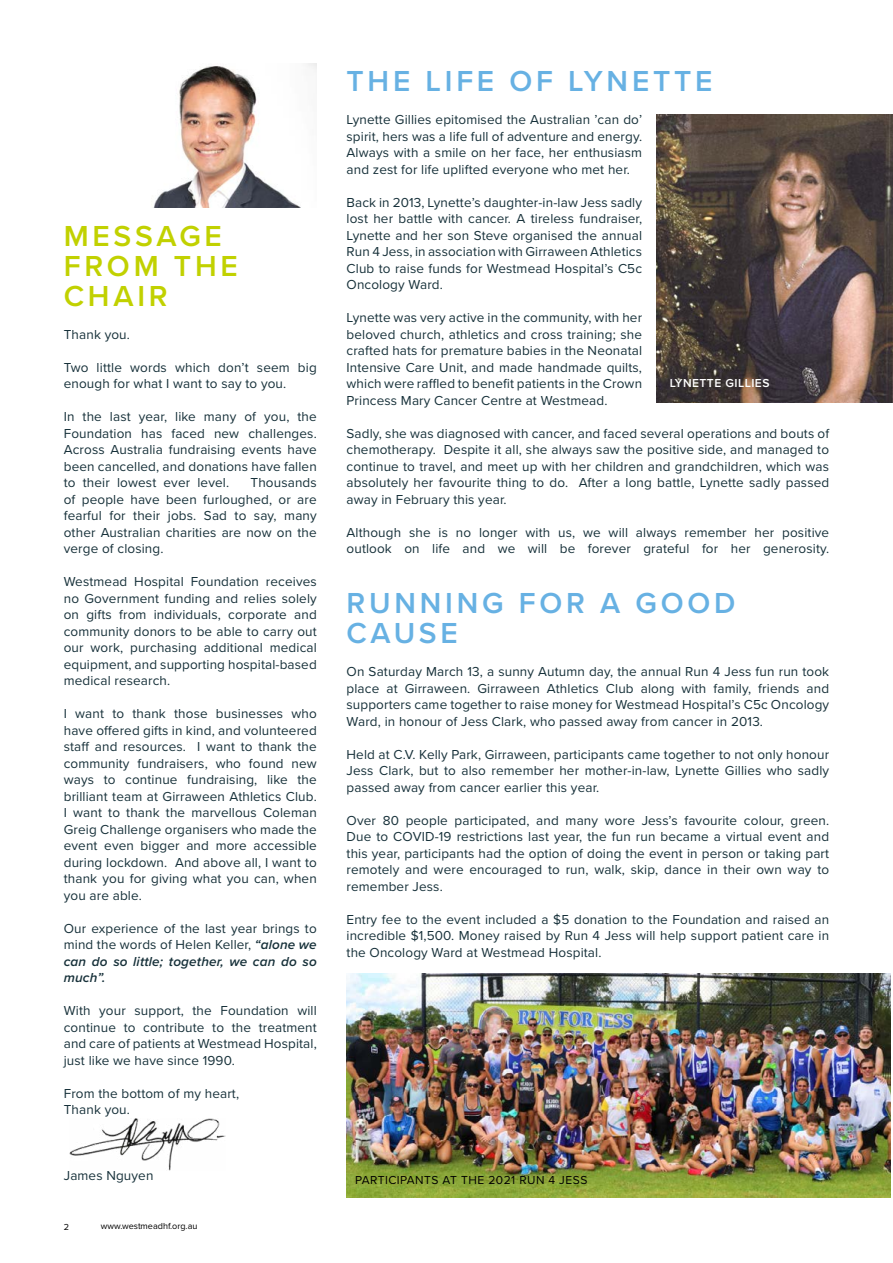
<style>
.page{position:relative;width:893px;height:1263px;background:#fff}
.page>*{position:absolute;margin:0;border:0;box-sizing:border-box;transform-origin:0 0}
.t1{font:600 30px/30px "Proxima Nova";letter-spacing:.125em;color:#67b1e3}
.t2{font:600 30px/30px "Proxima Nova";letter-spacing:.125em;color:#c1d100}
.t3{font:13.5px/16.5px "Proxima Nova";letter-spacing:.01em;color:#17313a;text-align:justify}
.t4{font:12px "Proxima Nova";letter-spacing:.04em;color:#000}
.t5{font:600 12px "Proxima Nova";letter-spacing:.04em;color:#fff}
.t6{font:9px "Proxima Nova";color:#000}
.s1{font-weight:600;font-style:italic}
</style>
<div class="page">
<img style="left:154px;top:64px;width:163px;height:143px">
<img style="left:347px;top:974px;width:544px;height:223px">
<img style="left:69px;top:1118px;width:157px;height:52px">
<img style="left:657px;top:115px;width:236px;height:288px">
<h1 class="t2" style="left:64px;top:220px;width:175px">MESSAGE<br>FROM THE<br>CHAIR</h1>
<p class="t3" style="left:64px;top:326px;width:68px">Thank you.</p>
<p class="t3" style="left:64px;top:359px;width:254px">Two little words which don’t seem big enough for what I want to say to you.</p>
<p class="t3" style="left:64px;top:408px;width:255px">In the last year, like many of you, the Foundation has faced new challenges.<br>Across Australia fundraising events have been cancelled, and donations have fallen to their lowest ever level.</p>
<p class="t3" style="left:64px;top:474px;width:254px;text-indent:187px">Thousands of people have been furloughed, or are fearful for their jobs. Sad to say, many other Australian charities are now on the verge of closing.</p>
<p class="t3" style="left:64px;top:573px;width:255px">Westmead Hospital Foundation receives no Government funding and relies solely on gifts from individuals, corporate and community donors to be able to carry out our work, purchasing additional medical equipment, and supporting hospital-based medical research.</p>
<p class="t3" style="left:64px;top:705px;width:255px">I want to thank those businesses who have offered gifts in kind, and volunteered staff and resources. I want to thank the community fundraisers, who found new ways to continue fundraising, like the brilliant team at Girraween Athletics Club.<br>I want to thank the marvellous Coleman Greig Challenge organisers who made the event even bigger and more accessible during lockdown. And above all, I want to thank you for giving what you can, when you are able.</p>
<p class="t3" style="left:64px;top:919px;width:255px">Our experience of the last year brings to mind the words of Helen Keller, <span class="s1">“alone we can do so little; together, we can do so much”.</span></p>
<p class="t3" style="left:64px;top:1002px;width:255px">With your support, the Foundation will continue to contribute to the treatment and care of patients at Westmead Hospital, just like we have since 1990.</p>
<p class="t3" style="left:64px;top:1084px;width:177px">From the bottom of my heart,<br>Thank you.</p>
<p class="t3" style="left:64px;top:1167px;width:91px">James Nguyen</p>
<p class="t6" style="left:64px;top:1220px;width:7px">2</p>
<p class="t6" style="left:101px;top:1219px;width:98px">www.westmeadhf.org.au</p>
<h1 class="t1" style="left:347px;top:65px;width:367px">THE LIFE OF LYNETTE</h1>
<p class="t3" style="left:347px;top:111px;width:297px">Lynette Gillies epitomised the Australian ’can do’ spirit, hers was a life full of adventure and energy.<br>Always with a smile on her face, her enthusiasm and zest for life uplifted everyone who met her.</p>
<p class="t3" style="left:347px;top:193px;width:297px">Back in 2013, Lynette’s daughter-in-law Jess sadly lost her battle with cancer. A tireless fundraiser, Lynette and her son Steve organised the annual Run 4 Jess, in association with Girraween Athletics Club to raise funds for Westmead Hospital’s C5c Oncology Ward.</p>
<p class="t3" style="left:347px;top:309px;width:297px">Lynette was very active in the community, with her beloved church, athletics and cross training; she crafted hats for premature babies in the Neonatal Intensive Care Unit, and made handmade quilts, which were raffled to benefit patients in the Crown Princess Mary Cancer Centre at Westmead.</p>
<p class="t3" style="left:347px;top:424px;width:484px">Sadly, she was diagnosed with cancer, and faced several operations and bouts of chemotherapy. Despite it all, she always saw the positive side, and managed to continue to travel, and meet up with her children and grandchildren, which was absolutely her favourite thing to do. After a long battle, Lynette sadly passed away in February this year.</p>
<p class="t3" style="left:347px;top:523px;width:484px">Although she is no longer with us, we will always remember her positive outlook on life and we will be forever grateful for her generosity.</p>
<h1 class="t1" style="left:347px;top:587px;width:390px">RUNNING FOR A GOOD<br>CAUSE</h1>
<p class="t3" style="left:347px;top:663px;width:484px">On Saturday March 13, a sunny Autumn day, the annual Run 4 Jess fun run took place at Girraween. Girraween Athletics Club along with family, friends and supporters came together to raise money for Westmead Hospital’s C5c Oncology Ward, in honour of Jess Clark, who passed away from cancer in 2013.</p>
<p class="t3" style="left:347px;top:745px;width:484px">Held at C.V. Kelly Park, Girraween, participants came together to not only honour Jess Clark, but to also remember her mother-in-law, Lynette Gillies who sadly passed away from cancer earlier this year.</p>
<p class="t3" style="left:347px;top:811px;width:484px">Over 80 people participated, and many wore Jess’s favourite colour, green.<br>Due to COVID-19 restrictions last year, the fun run became a virtual event and this year, participants had the option of doing the event in person or taking part remotely and were encouraged to run, walk, skip, dance in their own way to remember Jess.</p>
<p class="t3" style="left:347px;top:910px;width:484px">Entry fee to the event included a $5 donation to the Foundation and raised an incredible $1,500. Money raised by Run 4 Jess will help support patient care in the Oncology Ward at Westmead Hospital.</p>
<p class="t5" style="left:670px;top:374px;width:101px">LYNETTE GILLIES</p>
<p class="t4" style="left:355px;top:1171px;width:234px">PARTICIPANTS AT THE 2021 RUN 4 JESS</p>
</div>
